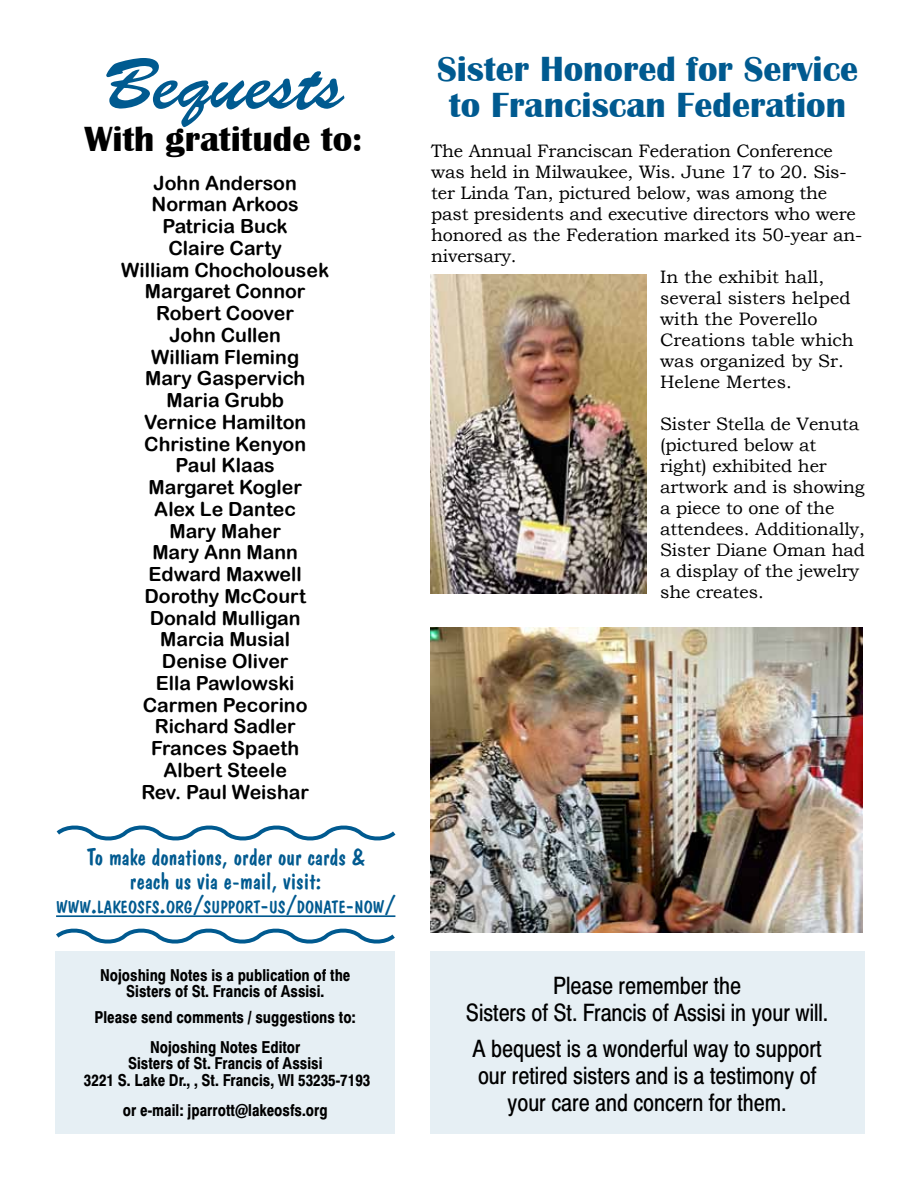
<style>
.page{position:relative;width:918px;height:1188px;background:#fff}
.page>*{position:absolute;margin:0;border:0;box-sizing:border-box;transform-origin:0 0}
.t1{font:72px "Brush Script Std";color:#005a90}
.t2{font:700 36px/36px "Britannic";color:#005a90;text-align:center}
.t3{font:700 36px "Britannic";color:#000}
.t4{font:24px/27px "Swiss 721 Narrow SWAA";color:#000;text-align:center}
.t5{font:24px/24px "Dom Casual BT";color:#005a90;text-align:center}
.t6{font:19.5px/21.8px "Arial Rounded MT Bold";color:#000;text-align:center}
.t7{font:18px/21px "Bookman Old Style";letter-spacing:-.005em;color:#000}
.t8{font:17.85px "Dom Casual BT";color:#005a90}
.t9{font:16.5px/16.5px "Swiss 721 Narrow SWA Bold A";color:#000;text-align:center}
.s1{font-size:25.5px}
</style>
<div class="page">
<div style="left:55px;top:951px;width:340px;height:183px;background:#e6eff4"></div>
<svg style="left:56px;top:825px;width:340px;height:16px"></svg>
<hr style="left:56px;top:915px;width:339px;height:2px;background:#005a90">
<svg style="left:56px;top:928px;width:339px;height:16px"></svg>
<div style="left:430px;top:951px;width:435px;height:182px;background:#e6eff4"></div>
<img style="left:431px;top:274px;width:216px;height:320px">
<img style="left:431px;top:628px;width:432px;height:305px">
<h1 class="t1" style="left:102px;top:44px;width:244px">Bequests</h1>
<h2 class="t3" style="left:85px;top:119px;width:280px">With gratitude to:</h2>
<p class="t6" style="left:121px;top:172px;width:209px">John Anderson<br>Norman Arkoos<br>Patricia Buck<br>Claire Carty<br>William Chocholousek<br>Margaret Connor<br>Robert Coover<br>John Cullen<br>William Fleming<br>Mary Gaspervich<br>Maria Grubb<br>Vernice Hamilton<br>Christine Kenyon<br>Paul Klaas<br>Margaret Kogler<br>Alex Le Dantec<br>Mary Maher<br>Mary Ann Mann<br>Edward Maxwell<br>Dorothy McCourt<br>Donald Mulligan<br>Marcia Musial<br>Denise Oliver<br>Ella Pawlowski<br>Carmen Pecorino<br>Richard Sadler<br>Frances Spaeth<br>Albert Steele<br>Rev. Paul Weishar</p>
<h3 class="t5" style="left:87px;top:845px;width:279px">To make donations, order our cards &amp; reach us via e-mail, visit:</h3>
<p class="t8" style="left:56px;top:896px;width:341px">WWW<span class="s1">.</span>LAKEOSFS<span class="s1">.</span>ORG<span class="s1">/</span>SUPPORT<span class="s1">-</span>US<span class="s1">/</span>DONATE<span class="s1">-</span>NOW<span class="s1">/</span></p>
<p class="t9" style="left:100px;top:967px;width:252px">Nojoshing Notes is a publication of the<br>Sisters of St. Francis of Assisi.</p>
<p class="t9" style="left:94px;top:1002px;width:263px;line-height:30px">Please send comments / suggestions to:<br>Nojoshing Notes Editor</p>
<p class="t9" style="left:84px;top:1055px;width:288px">Sisters of St. Francis of Assisi<br>3221 S. Lake Dr., , St. Francis, WI 53235-7193</p>
<p class="t9" style="left:123px;top:1102px;width:206px">or e-mail: jparrott@lakeosfs.org</p>
<h2 class="t2" style="left:437px;top:51px;width:423px">Sister Honored for Service to Franciscan Federation</h2>
<p class="t7" style="left:431px;top:140px;width:403px">The Annual Franciscan Federation Conference</p>
<p class="t7" style="left:431px;top:161px;width:417px">was held in Milwaukee, Wis. June 17 to 20. Sis-</p>
<p class="t7" style="left:431px;top:182px;width:397px">ter Linda Tan, pictured below, was among the</p>
<p class="t7" style="left:431px;top:203px;width:426px">past presidents and executive directors who were</p>
<p class="t7" style="left:431px;top:224px;width:433px">honored as the Federation marked its 50-year an-</p>
<p class="t7" style="left:431px;top:245px;width:87px">niversary.</p>
<p class="t7" style="left:660px;top:266px;width:166px">In the exhibit hall,</p>
<p class="t7" style="left:660px;top:287px;width:192px">several sisters helped</p>
<p class="t7" style="left:660px;top:308px;width:159px">with the Poverello</p>
<p class="t7" style="left:660px;top:329px;width:195px">Creations table which</p>
<p class="t7" style="left:660px;top:350px;width:185px">was organized by Sr.</p>
<p class="t7" style="left:660px;top:371px;width:133px">Helene Mertes.</p>
<p class="t7" style="left:660px;top:413px;width:206px">Sister Stella de Venuta (pictured below at right) exhibited her artwork and is showing a piece to one of the attendees. Additionally,<br>Sister Diane Oman had a display of the jewelry she creates.</p>
<h3 class="t4" style="left:466px;top:971px;width:364px">Please remember the<br>Sisters of St. Francis of Assisi in your will.</h3>
<h3 class="t4" style="left:473px;top:1034px;width:351px">A bequest is a wonderful way to support our retired sisters and is a testimony of your care and concern for them.</h3>
</div>
